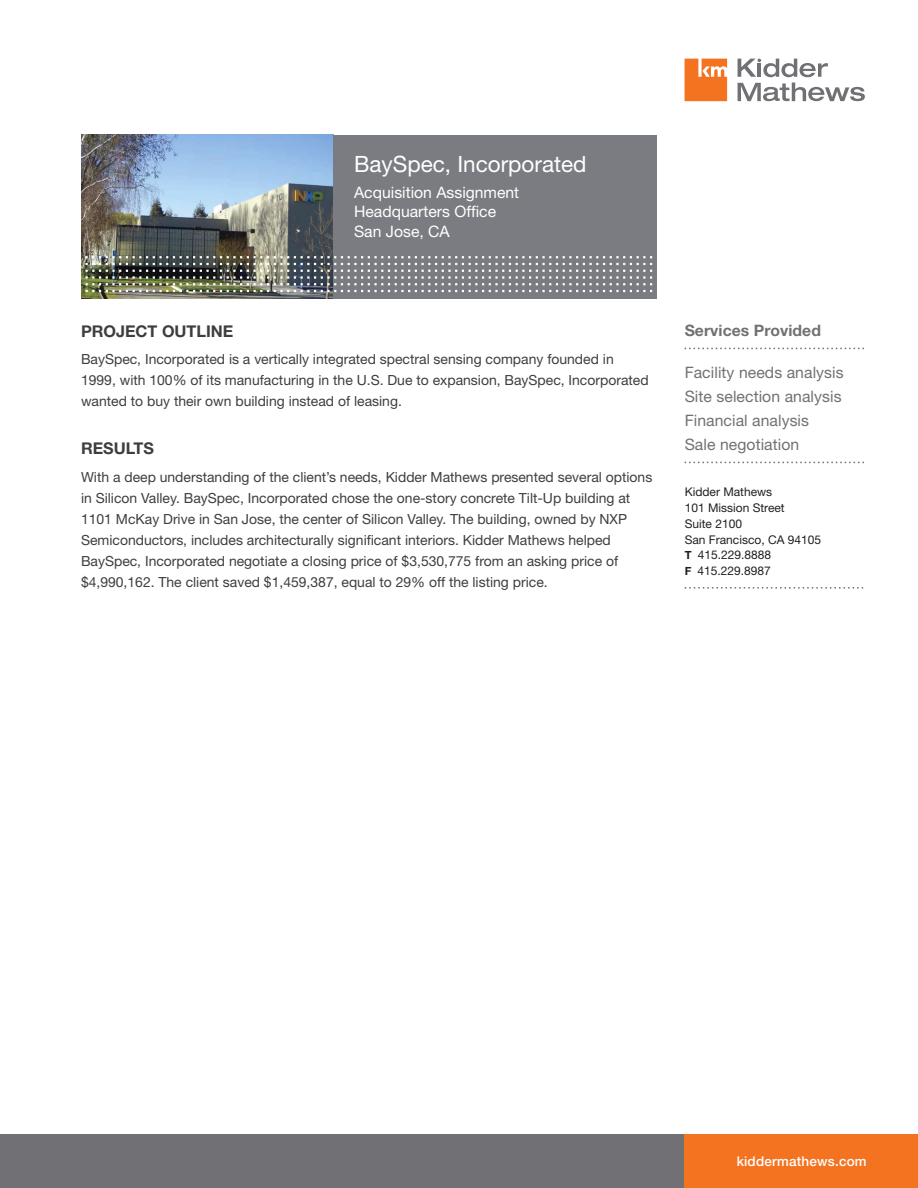
<style>
.page{position:relative;width:918px;height:1188px;background:#fff}
.page>*{position:absolute;margin:0;border:0;box-sizing:border-box;transform-origin:0 0}
.Building_Name{font:22.5px "Helvetica Neue";color:#fff}
._2nd_Level_Header{font:700 16.2px "Helvetica Neue";color:#3e3e3f}
._5-factoids{font:15.75px/24px "Helvetica Neue";letter-spacing:.005em;color:#717074}
.Address{font:15.75px "Helvetica Neue";color:#fff}
._5-factoids-2{font:700 15.75px "Helvetica Neue";letter-spacing:.005em;color:#717074}
.Body_Text{font:13.95px/21px "Helvetica Neue";color:#3e3e3f}
.t1{font:500 13.5px "Helvetica Neue";letter-spacing:.015em;color:#fff}
.t2{font:12px/15.8px "Helvetica Neue";color:#231f20}
.s1{font-weight:700;font-size:11.25px}
</style>
<div class="page">
<img style="left:81px;top:135px;width:252px;height:163px">
<div style="left:333px;top:135px;width:323px;height:163px;background:#7a7c81"></div>
<img style="left:86px;top:256px;width:566px;height:36px">
<svg style="left:685px;top:348px;width:179px;height:1px"></svg>
<svg style="left:685px;top:462px;width:179px;height:1px"></svg>
<svg style="left:685px;top:587px;width:178px;height:2px"></svg>
<svg style="left:685px;top:59px;width:42px;height:42px;background:#f5833a"></svg>
<svg style="left:738px;top:59px;width:127px;height:42px"></svg>
<div style="left:0;top:1134px;width:918px;height:54px;background:#717074"></div>
<div style="left:684px;top:1134px;width:234px;height:54px;background:#f47321"></div>
<p class="Building_Name" style="left:354px;top:150px;width:234px">BaySpec, Incorporated</p>
<p class="Address" style="left:354px;top:183px;width:167px">Acquisition Assignment</p>
<p class="Address" style="left:354px;top:202px;width:144px">Headquarters Office</p>
<p class="Address" style="left:354px;top:222px;width:97px">San Jose, CA</p>
<p class="_2nd_Level_Header" style="left:81px;top:321px;width:154px">PROJECT OUTLINE</p>
<p class="Body_Text" style="left:81px;top:349px;width:569px">BaySpec, Incorporated is a vertically integrated spectral sensing company founded in<br>1999, with 100% of its manufacturing in the U.S. Due to expansion, BaySpec, Incorporated wanted to buy their own building instead of leasing.</p>
<p class="_2nd_Level_Header" style="left:81px;top:439px;width:74px">RESULTS</p>
<p class="Body_Text" style="left:81px;top:466px;width:573px">With a deep understanding of the client’s needs, Kidder Mathews presented several options in Silicon Valley. BaySpec, Incorporated chose the one-story concrete Tilt-Up building at 1101 McKay Drive in San Jose, the center of Silicon Valley. The building, owned by NXP Semiconductors, includes architecturally significant interiors. Kidder Mathews helped BaySpec, Incorporated negotiate a closing price of $3,530,775 from an asking price of $4,990,162. The client saved $1,459,387, equal to 29% off the listing price.</p>
<p class="_5-factoids-2" style="left:685px;top:321px;width:138px">Services Provided</p>
<p class="_5-factoids" style="left:685px;top:361px;width:160px">Facility needs analysis<br>Site selection analysis<br>Financial analysis<br>Sale negotiation</p>
<p class="t2" style="left:685px;top:484px;width:89px">Kidder Mathews</p>
<p class="t2" style="left:685px;top:500px;width:102px">101 Mission Street<br>Suite 2100</p>
<p class="t2" style="left:685px;top:531px;width:138px">San Francisco, CA 94105</p>
<p class="t2" style="left:685px;top:547px;width:88px"><span class="s1">T</span> 415.229.8888</p>
<p class="t2" style="left:685px;top:563px;width:88px"><span class="s1">F</span> 415.229.8987</p>
<p class="t1" style="left:737px;top:1153px;width:132px">kiddermathews.com</p>
</div>
